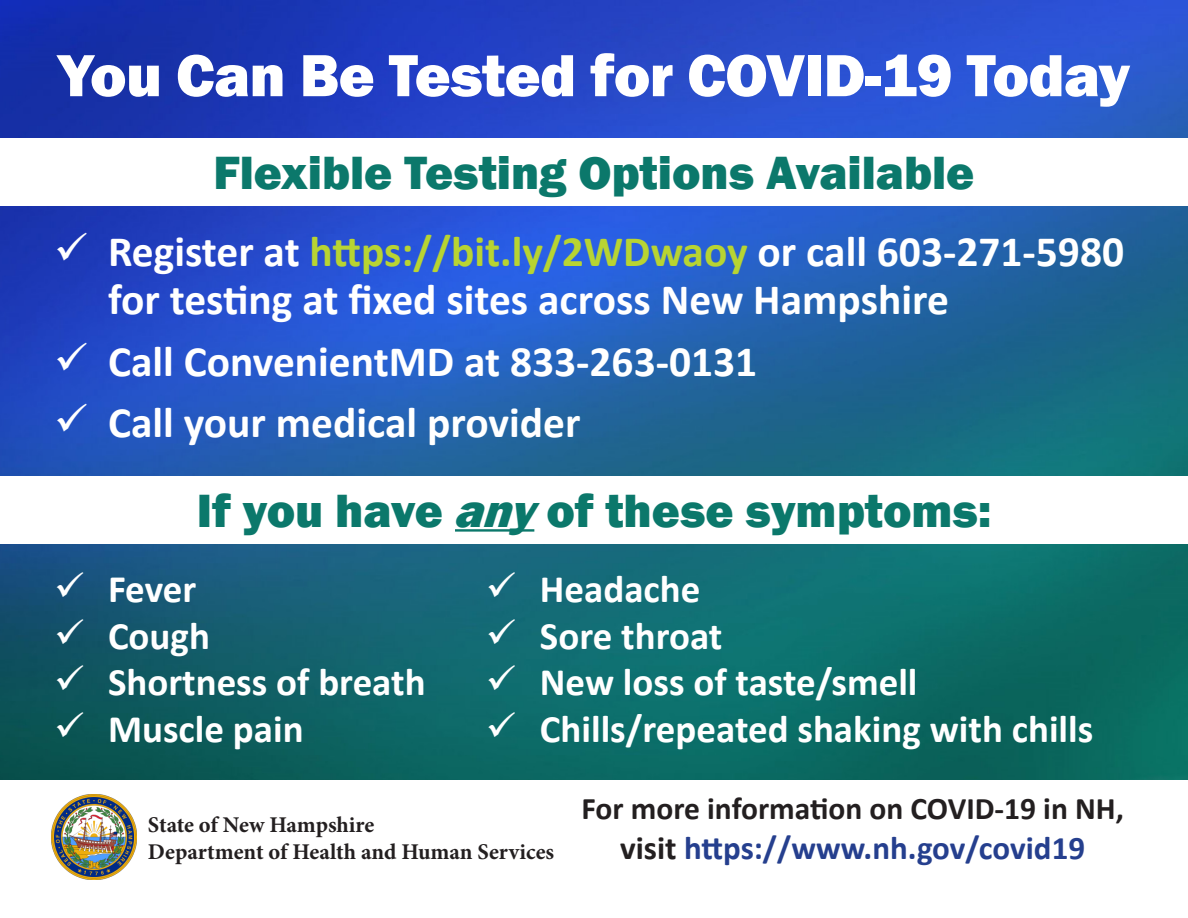
<style>
.page{position:relative;width:1188px;height:918px;background:#fff}
.page>*{position:absolute;margin:0;border:0;box-sizing:border-box;transform-origin:0 0}
.t1{font:800 61.5px "Franklin Gothic";letter-spacing:-.01em;color:#fff}
.t2{font:800 48px "Franklin Gothic";color:#0b786b}
.t3{font:700 43.5px/48px "Calibri";color:#fff}
.t4{font:700 39px "Calibri";color:#fff}
.t5{font:700 33px "Calibri";color:#253f8e}
.t6{font:700 31.5px "Calibri";color:#231f20}
.t7{font:700 22.5px "Minion Pro";color:#231f20}
.s1{color:#b8d432}
.s2{font-style:italic}
.s3{color:#231f20}
</style>
<div class="page">
<img style="left:1px;top:0;width:1187px;height:780px">
<div style="left:0;top:476px;width:1188px;height:68px;background:#fff"></div>
<hr style="left:455px;top:529px;width:79px;height:3px;background:#0b786b">
<div style="left:0;top:138px;width:1188px;height:68px;background:#fff"></div>
<img style="left:51px;top:794px;width:85px;height:85px">
<svg style="left:57px;top:572px;width:26px;height:25px"></svg>
<svg style="left:57px;top:618px;width:26px;height:26px"></svg>
<svg style="left:57px;top:665px;width:26px;height:25px"></svg>
<svg style="left:57px;top:711px;width:26px;height:26px"></svg>
<svg style="left:57px;top:233px;width:30px;height:28px"></svg>
<svg style="left:57px;top:342px;width:30px;height:28px"></svg>
<svg style="left:57px;top:404px;width:30px;height:28px"></svg>
<svg style="left:489px;top:572px;width:26px;height:25px"></svg>
<svg style="left:489px;top:618px;width:26px;height:26px"></svg>
<svg style="left:489px;top:665px;width:26px;height:25px"></svg>
<svg style="left:489px;top:711px;width:26px;height:26px"></svg>
<p class="t1" style="left:58px;top:36px;width:1074px">You Can Be Tested for COVID-19 Today</p>
<p class="t2" style="left:213px;top:141px;width:762px">Flexible Testing Options Available</p>
<p class="t3" style="left:108px;top:227px;width:1018px">Register at <span class="s1">https://bit.ly/2WDwaoy</span> or call 603-271-5980 for testing at fixed sites across New Hampshire</p>
<p class="t3" style="left:108px;top:337px;width:651px">Call ConvenientMD at 833-263-0131</p>
<p class="t3" style="left:108px;top:398px;width:474px">Call your medical provider</p>
<p class="t2" style="left:197px;top:480px;width:796px">If you have <span class="s2">any</span> of these symptoms:</p>
<p class="t4" style="left:108px;top:562px;width:90px">Fever</p>
<p class="t4" style="left:108px;top:608px;width:103px">Cough</p>
<p class="t4" style="left:108px;top:655px;width:319px">Shortness of breath</p>
<p class="t4" style="left:108px;top:701px;width:197px">Muscle pain</p>
<p class="t4" style="left:540px;top:562px;width:162px">Headache</p>
<p class="t4" style="left:540px;top:608px;width:184px">Sore throat</p>
<p class="t4" style="left:540px;top:655px;width:379px">New loss of taste/smell</p>
<p class="t4" style="left:540px;top:701px;width:555px">Chills/repeated shaking with chills</p>
<p class="t7" style="left:148px;top:809px;width:228px">State of New Hampshire</p>
<p class="t7" style="left:148px;top:836px;width:408px">Department of Health and Human Services</p>
<p class="t6" style="left:581px;top:786px;width:544px">For more information on COVID-19 in NH,</p>
<p class="t5" style="left:620px;top:824px;width:466px"><span class="s3">visit</span> https://www.nh.gov/covid19</p>
</div>
